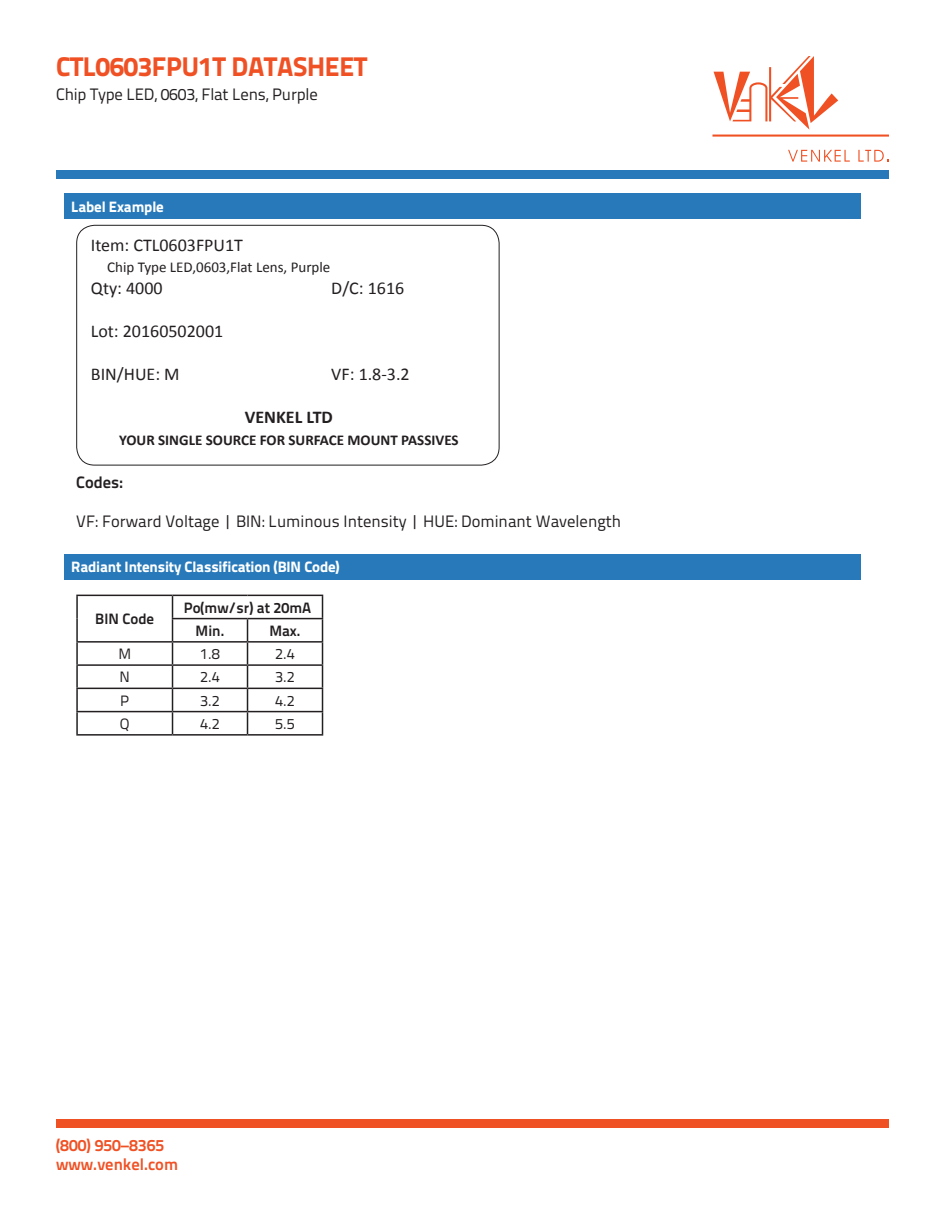
<style>
.page{position:relative;width:945px;height:1215px;background:#fff}
.page>*{position:absolute;margin:0;border:0;box-sizing:border-box;transform-origin:0 0}
.t1{font:800 27px "Titillium Text 22 L";letter-spacing:-.01em;color:#f05124}
.t2{font:18px "Calibri";color:#231f20}
.t3{font:700 18px "Calibri";color:#231f20}
.t4{font:16.5px "Titillium Text 22 L";color:#231f20}
.t5{font:700 16.5px/19.8px "Titillium Text 22 L";color:#f05124}
.t6{font:700 16.5px "Titillium Text 22 L";color:#231f20}
.t7{font:800 15px "Titillium Text 22 L";letter-spacing:-.01em;color:#fff}
.t8{font:700 15px "Calibri";color:#231f20}
.t9{font:15px "Calibri";color:#231f20}
.t10{font:700 15px "Titillium Text 22 L";color:#231f20}
.t11{font:15px "Titillium Text 22 L";color:#231f20}
</style>
<div class="page">
<svg style="left:714px;top:56px;width:124px;height:74px"></svg>
<svg style="left:788px;top:150px;width:62px;height:12px"></svg>
<svg style="left:858px;top:150px;width:31px;height:12px"></svg>
<hr style="left:712px;top:135px;width:177px;height:2px;background:#f05124">
<div style="left:56px;top:170px;width:833px;height:9px;background:#2779ba"></div>
<div style="left:56px;top:1119px;width:833px;height:9px;background:#f05124"></div>
<div style="left:65px;top:554px;width:796px;height:25px;background:#2779ba"></div>
<div style="left:65px;top:193px;width:796px;height:26px;background:#2779ba"></div>
<div style="left:76px;top:225px;width:424px;height:240px;border:1px solid #231f20;border-radius:18px"></div>
<hr style="left:76px;top:595px;width:97px;height:1px;background:#231f20">
<hr style="left:76px;top:596px;width:2px;height:23px;background:#231f20">
<hr style="left:76px;top:619px;width:2px;height:22px;background:#231f20">
<hr style="left:173px;top:595px;width:75px;height:1px;background:#231f20">
<hr style="left:248px;top:595px;width:75px;height:1px;background:#231f20">
<hr style="left:172px;top:618px;width:76px;height:1px;background:#231f20">
<hr style="left:248px;top:618px;width:75px;height:1px;background:#231f20">
<hr style="left:76px;top:641px;width:97px;height:2px;background:#231f20">
<hr style="left:76px;top:643px;width:2px;height:21px;background:#231f20">
<hr style="left:173px;top:641px;width:75px;height:2px;background:#231f20">
<hr style="left:248px;top:641px;width:75px;height:2px;background:#231f20">
<hr style="left:76px;top:664px;width:97px;height:2px;background:#231f20">
<hr style="left:76px;top:666px;width:2px;height:22px;background:#231f20">
<hr style="left:173px;top:664px;width:75px;height:2px;background:#231f20">
<hr style="left:248px;top:664px;width:75px;height:2px;background:#231f20">
<hr style="left:76px;top:688px;width:97px;height:1px;background:#231f20">
<hr style="left:76px;top:689px;width:2px;height:22px;background:#231f20">
<hr style="left:173px;top:688px;width:75px;height:1px;background:#231f20">
<hr style="left:248px;top:688px;width:75px;height:1px;background:#231f20">
<hr style="left:76px;top:711px;width:97px;height:1px;background:#231f20">
<hr style="left:76px;top:712px;width:2px;height:22px;background:#231f20">
<hr style="left:173px;top:711px;width:75px;height:1px;background:#231f20">
<svg style="left:172px;top:596px;width:1px;height:138px"></svg>
<hr style="left:248px;top:711px;width:75px;height:1px;background:#231f20">
<svg style="left:247px;top:619px;width:1px;height:115px"></svg>
<svg style="left:322px;top:596px;width:1px;height:138px"></svg>
<hr style="left:76px;top:734px;width:97px;height:2px;background:#231f20">
<hr style="left:173px;top:734px;width:75px;height:2px;background:#231f20">
<hr style="left:248px;top:734px;width:75px;height:2px;background:#231f20">
<h1 class="t1" style="left:56px;top:46px;width:313px">CTL0603FPU1T DATASHEET</h1>
<p class="t4" style="left:56px;top:82px;width:263px">Chip Type LED, 0603, Flat Lens, Purple</p>
<p class="t7" style="left:71px;top:194px;width:94px">Label Example</p>
<p class="t2" style="left:91px;top:233px;width:154px">Item: CTL0603FPU1T</p>
<p class="t9" style="left:107px;top:258px;width:225px">Chip Type LED,0603,Flat Lens, Purple</p>
<p class="t2" style="left:91px;top:276px;width:73px">Qty: 4000</p>
<p class="t2" style="left:331px;top:276px;width:75px">D/C: 1616</p>
<p class="t2" style="left:91px;top:320px;width:134px">Lot: 20160502001</p>
<p class="t2" style="left:91px;top:363px;width:90px">BIN/HUE: M</p>
<p class="t2" style="left:331px;top:363px;width:80px">VF: 1.8-3.2</p>
<p class="t3" style="left:245px;top:406px;width:90px">VENKEL LTD</p>
<p class="t8" style="left:119px;top:430px;width:341px">YOUR SINGLE SOURCE FOR SURFACE MOUNT PASSIVES</p>
<p class="t6" style="left:76px;top:469px;width:48px">Codes:</p>
<p class="t4" style="left:76px;top:509px;width:546px">VF: Forward Voltage | BIN: Luminous Intensity | HUE: Dominant Wavelength</p>
<p class="t7" style="left:71px;top:554px;width:270px">Radiant Intensity Classification (BIN Code)</p>
<p class="t10" style="left:95px;top:607px;width:60px">BIN Code</p>
<p class="t10" style="left:184px;top:596px;width:129px">Po(mw/sr) at 20mA</p>
<p class="t10" style="left:196px;top:619px;width:30px">Min.</p>
<p class="t10" style="left:269px;top:619px;width:33px">Max.</p>
<p class="t11" style="left:118px;top:643px;width:14px">M</p>
<p class="t11" style="left:200px;top:643px;width:21px">1.8</p>
<p class="t11" style="left:275px;top:643px;width:21px">2.4</p>
<p class="t11" style="left:120px;top:666px;width:12px">N</p>
<p class="t11" style="left:200px;top:666px;width:21px">2.4</p>
<p class="t11" style="left:275px;top:666px;width:21px">3.2</p>
<p class="t11" style="left:120px;top:689px;width:11px">P</p>
<p class="t11" style="left:200px;top:689px;width:21px">3.2</p>
<p class="t11" style="left:275px;top:689px;width:21px">4.2</p>
<p class="t11" style="left:120px;top:712px;width:11px">Q</p>
<p class="t11" style="left:200px;top:712px;width:21px">4.2</p>
<p class="t11" style="left:275px;top:712px;width:21px">5.5</p>
<p class="t5" style="left:56px;top:1134px;width:124px">(800) 950–8365 www.venkel.com</p>
</div>
